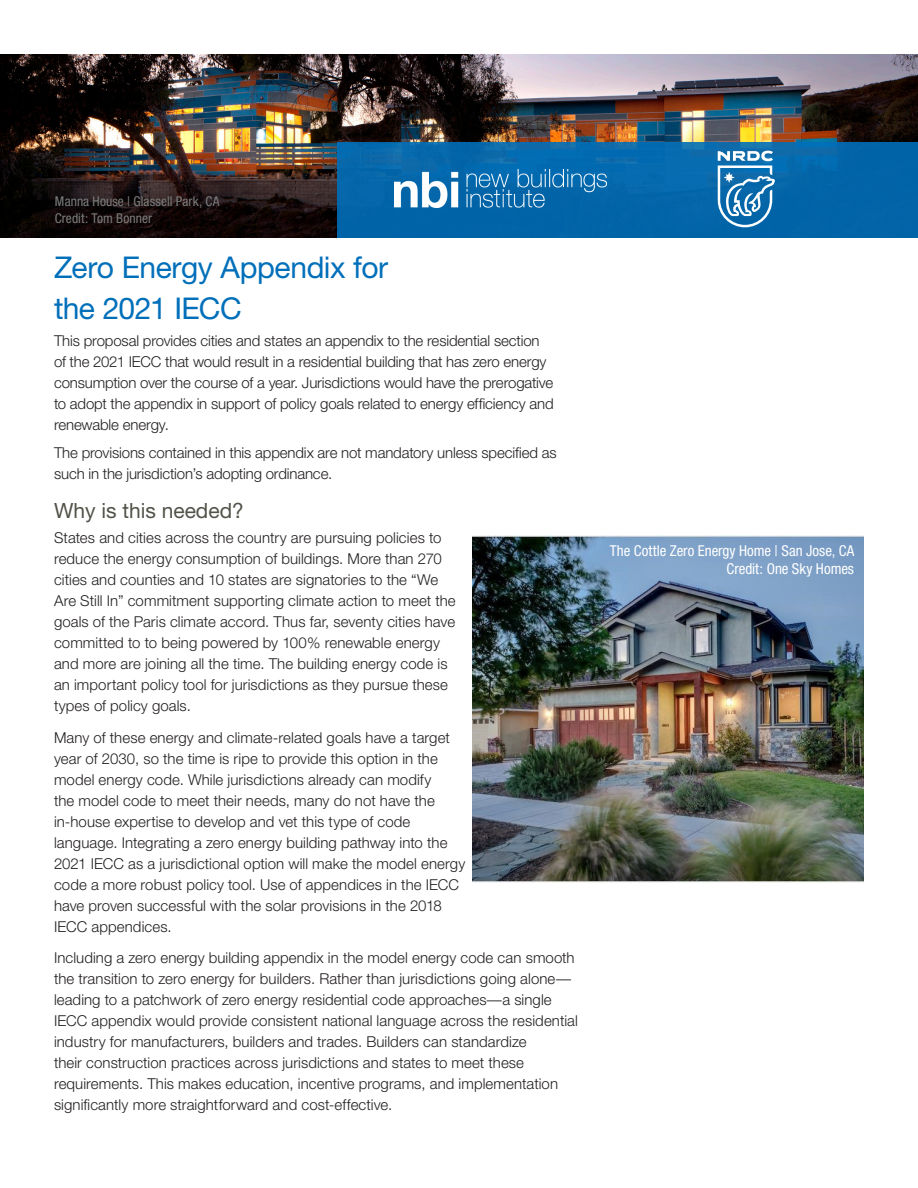
<style>
.page{position:relative;width:918px;height:1188px;background:#fff}
.page>*{position:absolute;margin:0;border:0;box-sizing:border-box;transform-origin:0 0}
.t1{font:30px/40.2px "Helvetica Neue";letter-spacing:-.015em;color:#006fba}
.Subhead_1{font:21px "Helvetica Neue";color:#535249}
.Body{font:300 15px/21px "Helvetica Neue";letter-spacing:.005em;color:#231f20}
.Body-2{font:condensed 15px "Helvetica Neue";color:#fff}
.captions{font:condensed 13.5px "Helvetica Neue";letter-spacing:.005em;color:#7b7d7c}
</style>
<div class="page">
<img style="left:0;top:54px;width:918px;height:184px">
<div style="left:338px;top:142px;width:580px;height:96px;background:linear-gradient(to right,#0568ab,#0466a9)"></div>
<img style="left:395px;top:170px;width:212px;height:38px">
<svg style="left:718px;top:151px;width:57px;height:76px"></svg>
<img style="left:473px;top:536px;width:391px;height:346px">
<p class="captions" style="left:55px;top:194px;width:166px">Manna House | Glassell Park, CA</p>
<p class="captions" style="left:55px;top:210px;width:99px">Credit: Tom Bonner</p>
<p class="t1" style="left:54px;top:247px;width:336px">Zero Energy Appendix for the 2021 IECC</p>
<p class="Body" style="left:54px;top:330px;width:501px">This proposal provides cities and states an appendix to the residential section of the 2021 IECC that would result in a residential building that has zero energy consumption over the course of a year. Jurisdictions would have the prerogative to adopt the appendix in support of policy goals related to energy efficiency and renewable energy.</p>
<p class="Body" style="left:54px;top:442px;width:504px">The provisions contained in this appendix are not mandatory unless specified as such in the jurisdiction’s adopting ordinance.</p>
<p class="Subhead_1" style="left:54px;top:498px;width:191px">Why is this needed?</p>
<p class="Body" style="left:54px;top:527px;width:403px">States and cities across the country are pursuing policies to reduce the energy consumption of buildings. More than 270 cities and counties and 10 states are signatories to the “We Are Still In” commitment supporting climate action to meet the goals of the Paris climate accord. Thus far, seventy cities have committed to to being powered by 100% renewable energy and more are joining all the time. The building energy code is an important policy tool for jurisdictions as they pursue these types of policy goals.</p>
<p class="Body" style="left:54px;top:726px;width:413px">Many of these energy and climate-related goals have a target year of 2030, so the time is ripe to provide this option in the model energy code. While jurisdictions already can modify<br>the model code to meet their needs, many do not have the in-house expertise to develop and vet this type of code language. Integrating a zero energy building pathway into the 2021 IECC as a jurisdictional option will make the model energy code a more robust policy tool. Use of appendices in the IECC have proven successful with the solar provisions in the 2018<br>IECC appendices.</p>
<p class="Body" style="left:54px;top:947px;width:525px">Including a zero energy building appendix in the model energy code can smooth the transition to zero energy for builders. Rather than jurisdictions going alone— leading to a patchwork of zero energy residential code approaches—a single IECC appendix would provide consistent national language across the residential industry for manufacturers, builders and trades. Builders can standardize<br>their construction practices across jurisdictions and states to meet these requirements. This makes education, incentive programs, and implementation significantly more straightforward and cost-effective.</p>
<p class="Body-2" style="left:610px;top:542px;width:246px">The Cottle Zero Energy Home | San Jose, CA</p>
<p class="Body-2" style="left:727px;top:560px;width:129px">Credit: One Sky Homes</p>
</div>
